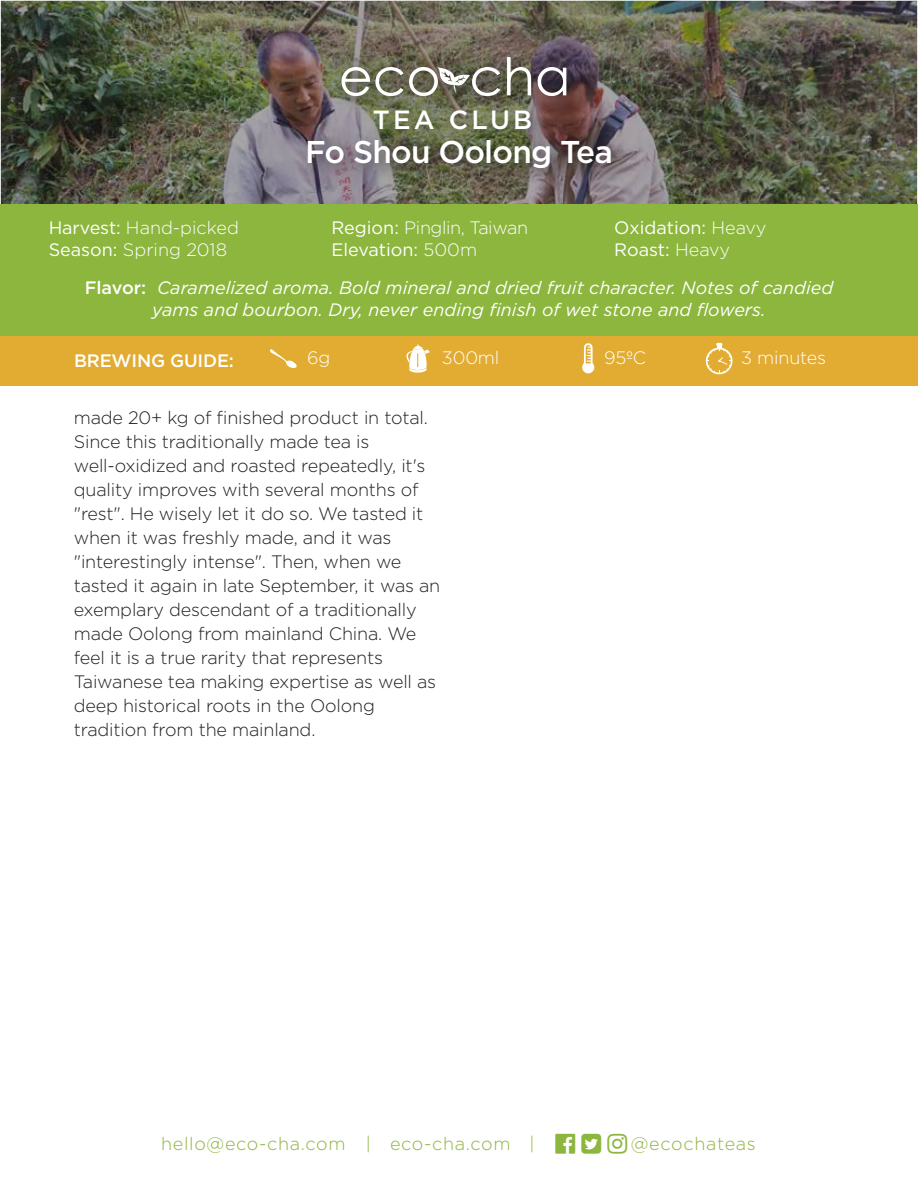
<style>
.page{position:relative;width:918px;height:1188px;background:#fff}
.page>*{position:absolute;margin:0;border:0;box-sizing:border-box;transform-origin:0 0}
.t1{font:500 31.5px "Gotham";letter-spacing:-.025em;color:#fff}
.t2{font:500 26.4px "Gotham";letter-spacing:.12em;color:#fff}
.t3{font:300 18px/24px "Gotham";letter-spacing:-.01em;color:#231f20}
.t4{font:italic 18px/21.6px "Gotham";color:#fff;text-align:center}
.t5{font:300 18px/21.6px "Gotham";letter-spacing:-.01em;color:#fff}
.t6{font:300 18px "Gotham";letter-spacing:.04em;color:#8db53f}
.t7{font:18px/21.6px "Gotham";color:#fff}
.t8{font:500 18px "Gotham";letter-spacing:-.01em;color:#fff}
.s1{font-weight:400}
.s2{font-weight:300}
.s3{font-weight:500;font-style:normal}
</style>
<div class="page">
<img style="left:3px;top:3px;width:912px;height:201px">
<div style="left:0;top:335px;width:918px;height:50px;background:#e2ac32"></div>
<svg style="left:270px;top:349px;width:27px;height:19px"></svg>
<svg style="left:406px;top:345px;width:24px;height:28px"></svg>
<svg style="left:706px;top:343px;width:26px;height:31px"></svg>
<svg style="left:582px;top:343px;width:13px;height:31px"></svg>
<div style="left:0;top:204px;width:918px;height:132px;background:#8db63f"></div>
<img style="left:320px;top:36px;width:277px;height:79px">
<svg style="left:507px;top:57px;width:24px;height:38px"></svg>
<svg style="left:538px;top:67px;width:28px;height:29px"></svg>
<svg style="left:342px;top:67px;width:158px;height:29px"></svg>
<img style="left:52px;top:115px;width:822px;height:89px">
<h2 class="t2" style="left:373px;top:103px;width:161px">TEA CLUB</h2>
<h1 class="t1" style="left:305px;top:131px;width:309px">Fo Shou Oolong Tea</h1>
<p class="t5" style="left:49px;top:217px;width:192px"><span class="s1">Harvest:</span> Hand-picked<br><span class="s1">Season:</span> Spring 2018</p>
<p class="t5" style="left:331px;top:217px;width:198px"><span class="s1">Region:</span> Pinglin, Taiwan<br><span class="s1">Elevation:</span> 500m</p>
<p class="t7" style="left:614px;top:217px;width:154px">Oxidation: <span class="s2">Heavy<br></span>Roast: <span class="s2">Heavy</span></p>
<p class="t4" style="left:85px;top:277px;width:750px"><span class="s3">Flavor:</span> Caramelized aroma. Bold mineral and dried fruit character. Notes of candied yams and bourbon. Dry, never ending finish of wet stone and flowers.</p>
<p class="t8" style="left:74px;top:349px;width:161px">BREWING GUIDE:</p>
<p class="t5" style="left:307px;top:347px;width:25px">6g</p>
<p class="t5" style="left:442px;top:347px;width:59px">300ml</p>
<p class="t5" style="left:604px;top:347px;width:44px">95ºC</p>
<p class="t5" style="left:741px;top:347px;width:86px">3 minutes</p>
<p class="t3" style="left:74px;top:405px;width:368px">made 20+ kg of finished product in total.<br>Since this traditionally made tea is well-oxidized and roasted repeatedly, it's quality improves with several months of "rest". He wisely let it do so. We tasted it when it was freshly made, and it was "interestingly intense". Then, when we tasted it again in late September, it was an exemplary descendant of a traditionally made Oolong from mainland China. We feel it is a true rarity that represents Taiwanese tea making expertise as well as deep historical roots in the Oolong tradition from the mainland.</p>
<p class="t6" style="left:161px;top:1133px;width:186px">hello@eco-cha.com</p>
<p class="t6" style="left:366px;top:1133px;width:170px">| eco-cha.com |</p>
<p class="t6" style="left:631px;top:1133px;width:126px">@ecochateas</p>
</div>
